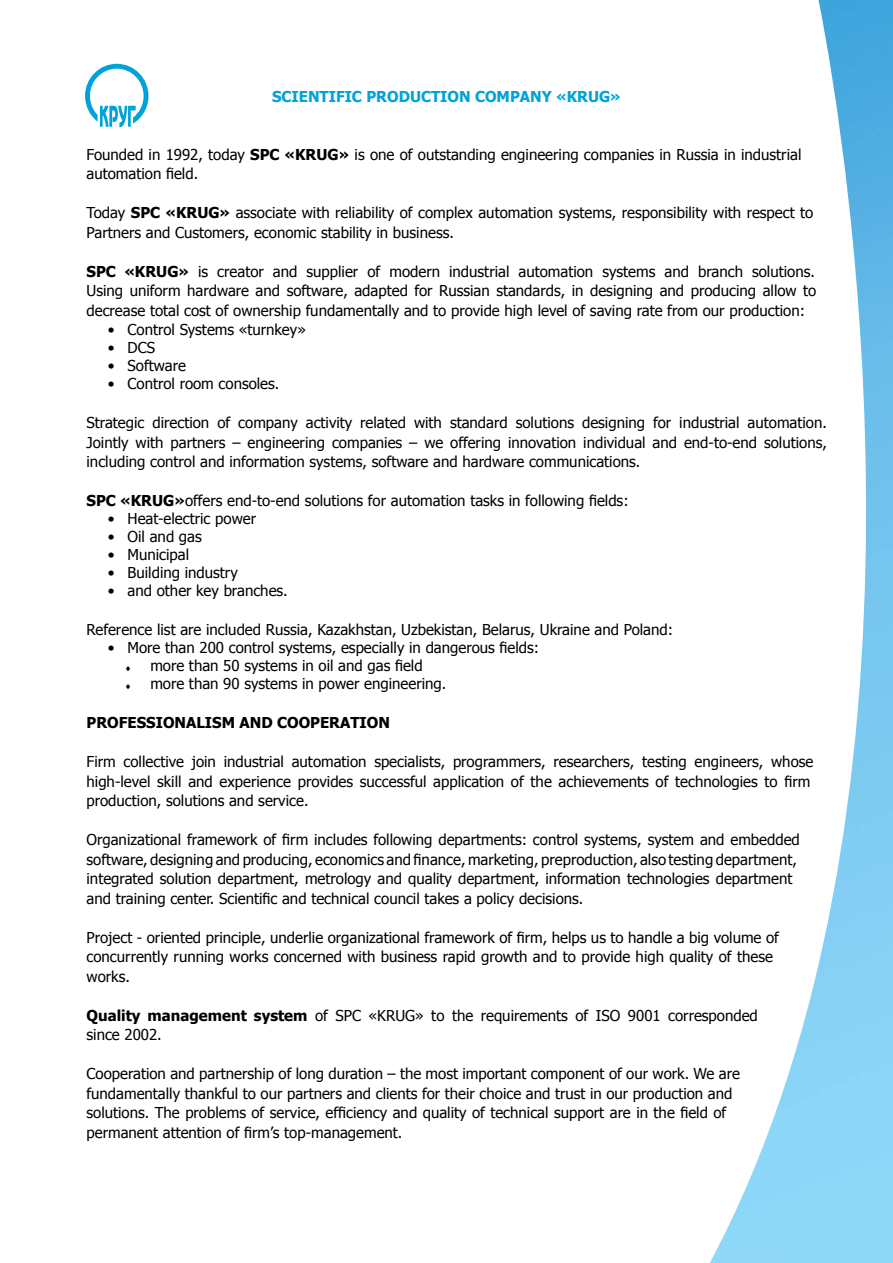
<style>
.page{position:relative;width:893px;height:1263px;background:#fff}
.page>*{position:absolute;margin:0;border:0;box-sizing:border-box;transform-origin:0 0}
.t1{font:15px/19.5px "Tahoma";color:#000}
.t2{font:700 15px "Tahoma";color:#00a3d9}
.t3{font:700 15px "Tahoma";color:#000}
.s1{font-weight:700}
</style>
<div class="page">
<img style="left:710px;top:0;width:183px;height:1262px">
<svg style="left:85px;top:64px;width:63px;height:63px"></svg>
<p class="t2" style="left:272px;top:86px;width:350px">SCIENTIFIC PRODUCTION COMPANY «KRUG»</p>
<p class="t1" style="left:87px;top:144px;width:716px">Founded in 1992, today <span class="s1">SPC «KRUG»</span> is one of outstanding engineering companies in Russia in industrial automation field.</p>
<p class="t1" style="left:87px;top:202px;width:728px">Today <span class="s1">SPC «KRUG»</span> associate with reliability of complex automation systems, responsibility with respect to<br>Partners and Customers, economic stability in business.</p>
<p class="t1" style="left:87px;top:261px;width:731px;text-align:justify"><span class="s1">SPC «KRUG»</span> is creator and supplier of modern industrial automation systems and branch solutions.<br>Using uniform hardware and software, adapted for Russian standards, in designing and producing allow to decrease total cost of ownership fundamentally and to provide high level of saving rate from our production:</p>
<p class="t1" style="left:108px;top:319px;width:200px">• Control Systems «turnkey»</p>
<p class="t1" style="left:108px;top:337px;width:49px">• DCS</p>
<p class="t1" style="left:108px;top:355px;width:80px">• Software</p>
<p class="t1" style="left:108px;top:373px;width:173px">• Control room consoles.</p>
<p class="t1" style="left:87px;top:412px;width:742px;text-align:justify">Strategic direction of company activity related with standard solutions designing for industrial automation.<br>Jointly with partners – engineering companies – we offering innovation individual and end-to-end solutions, including control and information systems, software and hardware communications.</p>
<p class="t1" style="left:87px;top:490px;width:544px"><span class="s1">SPC «KRUG»</span>offers end-to-end solutions for automation tasks in following fields:</p>
<p class="t1" style="left:108px;top:508px;width:150px">• Heat-electric power</p>
<p class="t1" style="left:108px;top:526px;width:96px">• Oil and gas</p>
<p class="t1" style="left:108px;top:544px;width:83px">• Municipal</p>
<p class="t1" style="left:108px;top:562px;width:132px">• Building industry</p>
<p class="t1" style="left:108px;top:580px;width:181px">• and other key branches.</p>
<p class="t1" style="left:87px;top:619px;width:588px">Reference list are included Russia, Kazakhstan, Uzbekistan, Belarus, Ukraine and Poland:</p>
<p class="t1" style="left:150px;top:638px;width:390px;line-height:18px;text-indent:-43px">• More than 200 control systems, especially in dangerous fields: more than 50 systems in oil and gas field<br>more than 90 systems in power engineering.</p>
<p class="t3" style="left:87px;top:712px;width:305px">PROFESSIONALISM AND COOPERATION</p>
<p class="t1" style="left:87px;top:751px;width:728px">Firm collective join industrial automation specialists, programmers, researchers, testing engineers, whose high-level skill and experience provides successful application of the achievements of technologies to firm production, solutions and service.</p>
<p class="t1" style="left:87px;top:829px;width:715px">Organizational framework of firm includes following departments: control systems, system and embedded software, designing and producing, economics and finance, marketing, preproduction, also testing department, integrated solution department, metrology and quality department, information technologies department and training center. Scientific and technical council takes a policy decisions.</p>
<p class="t1" style="left:87px;top:927px;width:694px">Project - oriented principle, underlie organizational framework of firm, helps us to handle a big volume of concurrently running works concerned with business rapid growth and to provide high quality of these works.</p>
<p class="t1" style="left:87px;top:1005px;width:673px"><span class="s1">QUALITY MANAGEMENT SYSTEM</span> of SPC «KRUG» to the requirements of ISO 9001 corresponded since 2002.</p>
<p class="t1" style="left:87px;top:1063px;width:655px">Cooperation and partnership of long duration – the most important component of our work. We are fundamentally thankful to our partners and clients for their choice and trust in our production and solutions. The problems of service, efficiency and quality of technical support are in the field of permanent attention of firm’s top-management.</p>
</div>
